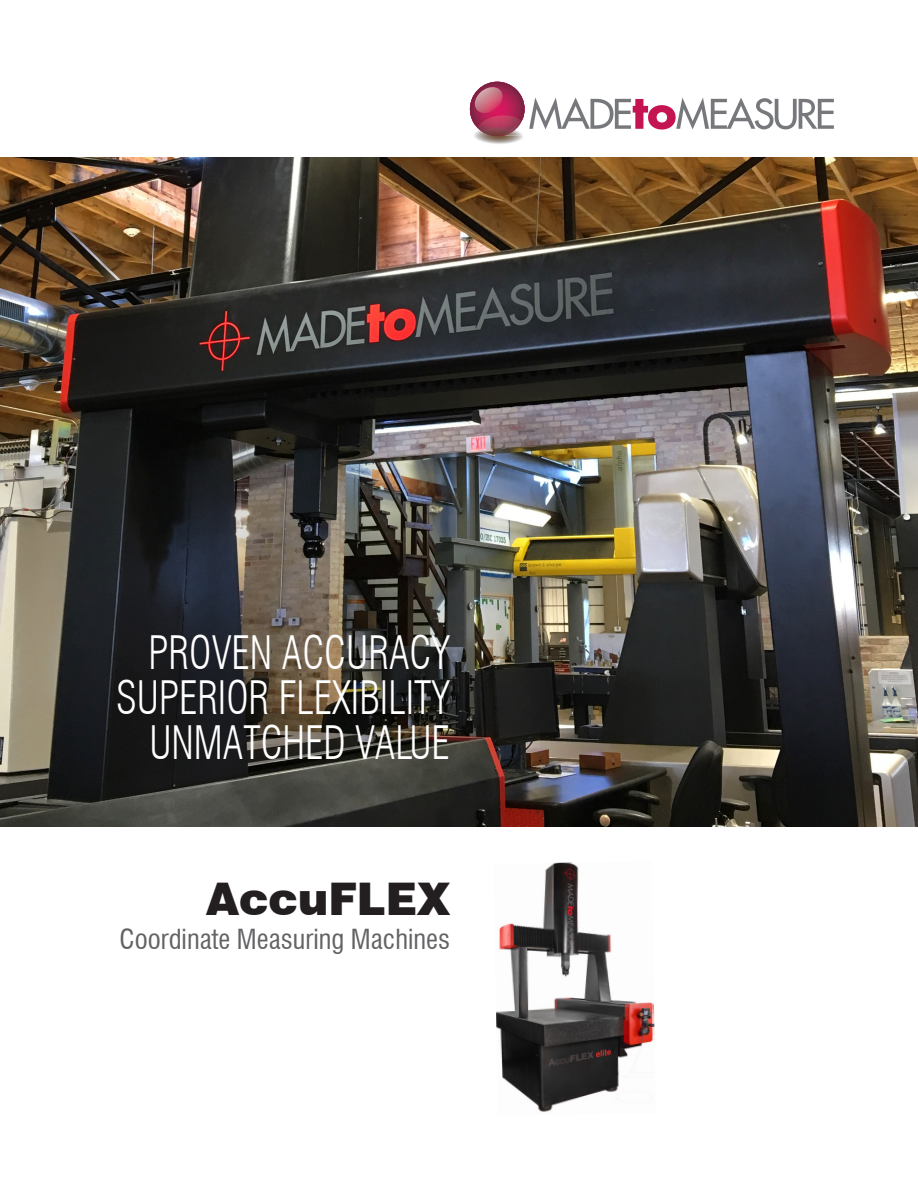
<style>
.page{position:relative;width:918px;height:1188px;background:#fff}
.page>*{position:absolute;margin:0;border:0;box-sizing:border-box;transform-origin:0 0}
.t1{font:300 condensed 45px "Swiss 721 BT";color:#fff;scale:.9 1}
.t2{font:900 45px "Swiss 721 BT";color:#231f20}
.t3{font:condensed 27px "Swiss 721 BT";color:#636366}
</style>
<div class="page">
<img style="left:0;top:158px;width:918px;height:668px">
<img style="left:496px;top:862px;width:159px;height:250px">
<svg style="left:470px;top:82px;width:55px;height:54px"></svg>
<img style="left:470px;top:109px;width:53px;height:17px">
<img style="left:479px;top:115px;width:20px;height:11px">
<img style="left:475px;top:87px;width:28px;height:26px">
<img style="left:521px;top:115px;width:2px;height:11px">
<img style="left:499px;top:115px;width:22px;height:11px">
<img style="left:474px;top:133px;width:49px;height:11px">
<svg style="left:529px;top:98px;width:305px;height:32px"></svg>
<img style="left:476px;top:126px;width:2px;height:10px">
<img style="left:478px;top:126px;width:45px;height:10px">
<img style="left:499px;top:126px;width:20px;height:9px">
<p class="t1" style="left:148px;top:626px;width:337px">PROVEN ACCURACY</p>
<p class="t1" style="left:116px;top:671px;width:372px">SUPERIOR FLEXIBILITY</p>
<p class="t1" style="left:149px;top:716px;width:336px">UNMATCHED VALUE</p>
<p class="t2" style="left:206px;top:871px;width:245px">AccuFLEX</p>
<p class="t3" style="left:120px;top:923px;width:332px">Coordinate Measuring Machines</p>
</div>
